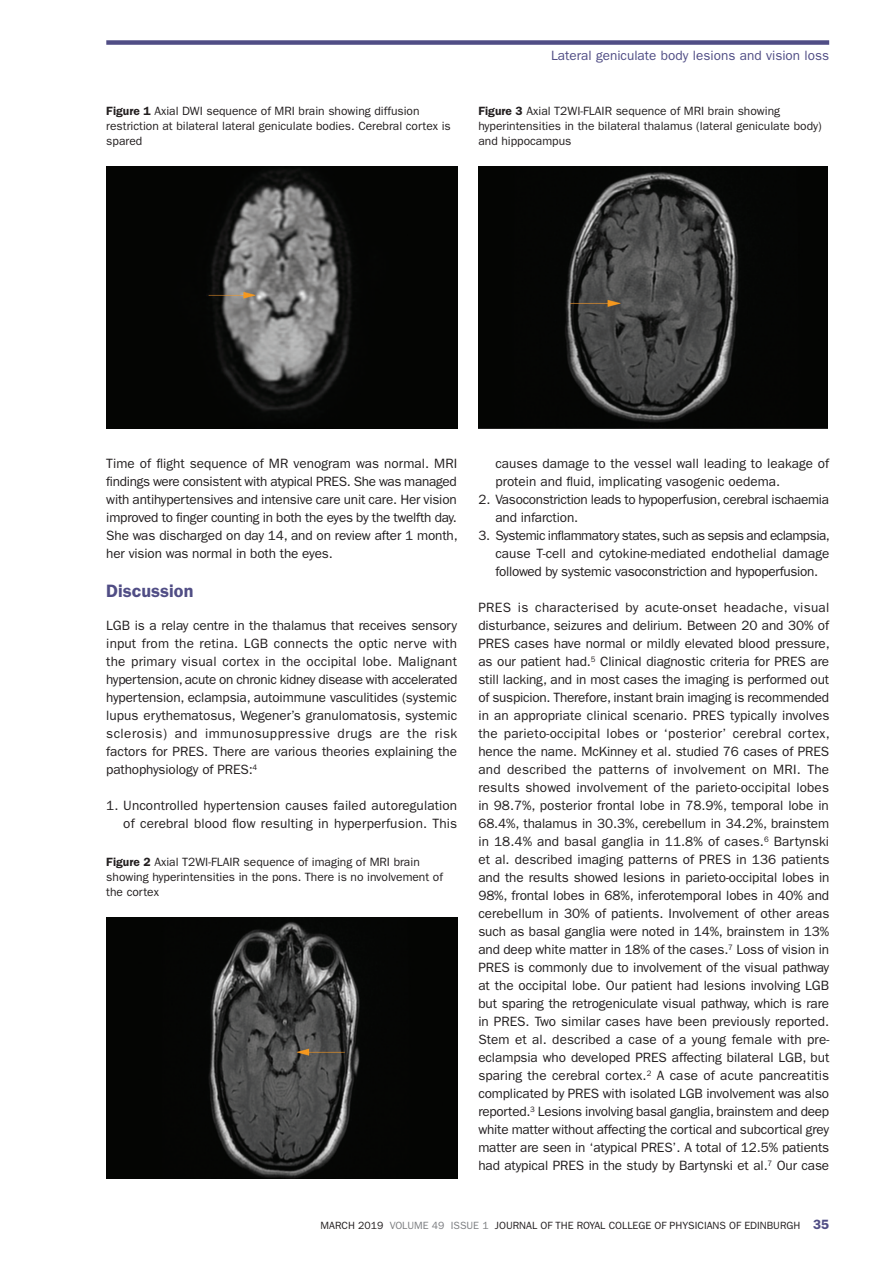
<style>
.page{position:relative;width:893px;height:1263px;background:#fff}
.page>*{position:absolute;margin:0;border:0;box-sizing:border-box;transform-origin:0 0}
.t1{font:600 18px "ITC Franklin Gothic Std";color:#504d85}
.t2{font:13.5px/18px "ITC Franklin Gothic Std";letter-spacing:-.01em;color:#231f20;text-align:justify}
.t3{font:13.5px "ITC Franklin Gothic Std";color:#504d85}
.t4{font:12px/15px "ITC Franklin Gothic Std";color:#231f20}
.t5{font:10.5px "ITC Franklin Gothic Std";color:#231f20}
.s1{font-weight:600}
.s2{color:#7c7e81}
.s3{font-weight:600;font-size:13.5px;color:#504d85}
</style>
<div class="page">
<div style="left:106px;top:40px;width:723px;height:5px;background:#504d85"></div>
<img style="left:106px;top:167px;width:351px;height:261px">
<img style="left:106px;top:918px;width:351px;height:260px">
<img style="left:478px;top:167px;width:350px;height:261px">
<p class="t4" style="left:106px;top:103px;width:346px"><span class="s1">Figure 1</span> Axial DWI sequence of MRI brain showing diffusion restriction at bilateral lateral geniculate bodies. Cerebral cortex is spared</p>
<p class="t3" style="left:551px;top:48px;width:280px">Lateral geniculate body lesions and vision loss</p>
<p class="t4" style="left:478px;top:103px;width:345px"><span class="s1">Figure 3</span> Axial T2WI-FLAIR sequence of MRI brain showing hyperintensities in the bilateral thalamus (lateral geniculate body) and hippocampus</p>
<p class="t2" style="left:106px;top:455px;width:353px">Time of flight sequence of MR venogram was normal. MRI findings were consistent with atypical PRES. She was managed with antihypertensives and intensive care unit care. Her vision improved to finger counting in both the eyes by the twelfth day.<br>She was discharged on day 14, and on review after 1 month, her vision was normal in both the eyes.</p>
<h1 class="t1" style="left:106px;top:580px;width:89px">Discussion</h1>
<p class="t2" style="left:106px;top:617px;width:353px">LGB is a relay centre in the thalamus that receives sensory input from the retina. LGB connects the optic nerve with the primary visual cortex in the occipital lobe. Malignant hypertension, acute on chronic kidney disease with accelerated hypertension, eclampsia, autoimmune vasculitides (systemic lupus erythematosus, Wegener’s granulomatosis, systemic sclerosis) and immunosuppressive drugs are the risk factors for PRES. There are various theories explaining the pathophysiology of PRES:<sup>4</sup></p>
<p class="t2" style="left:106px;top:797px;width:352px;text-align:right">1. Uncontrolled hypertension causes failed autoregulation of cerebral blood flow resulting in hyperperfusion. This</p>
<p class="t4" style="left:106px;top:854px;width:338px"><span class="s1">Figure 2</span> Axial T2WI-FLAIR sequence of imaging of MRI brain showing hyperintensities in the pons. There is no involvement of the cortex</p>
<p class="t2" style="left:495px;top:455px;width:335px">causes damage to the vessel wall leading to leakage of protein and fluid, implicating vasogenic oedema.</p>
<p class="t2" style="left:495px;top:491px;width:335px;text-indent:-17px">2. Vasoconstriction leads to hypoperfusion, cerebral ischaemia and infarction.</p>
<p class="t2" style="left:495px;top:526px;width:336px;text-indent:-17px">3. Systemic inflammatory states, such as sepsis and eclampsia, cause T-cell and cytokine-mediated endothelial damage followed by systemic vasoconstriction and hypoperfusion.</p>
<p class="t2" style="left:478px;top:598px;width:353px">PRES is characterised by acute-onset headache, visual disturbance, seizures and delirium. Between 20 and 30% of PRES cases have normal or mildly elevated blood pressure, as our patient had.<sup>5</sup> Clinical diagnostic criteria for PRES are still lacking, and in most cases the imaging is performed out of suspicion. Therefore, instant brain imaging is recommended in an appropriate clinical scenario. PRES typically involves the parieto-occipital lobes or ‘posterior’ cerebral cortex, hence the name. McKinney et al. studied 76 cases of PRES and described the patterns of involvement on MRI. The results showed involvement of the parieto-occipital lobes in 98.7%, posterior frontal lobe in 78.9%, temporal lobe in 68.4%, thalamus in 30.3%, cerebellum in 34.2%, brainstem in 18.4% and basal ganglia in 11.8% of cases.<sup>6</sup> Bartynski et al. described imaging patterns of PRES in 136 patients and the results showed lesions in parieto-occipital lobes in 98%, frontal lobes in 68%, inferotemporal lobes in 40% and cerebellum in 30% of patients. Involvement of other areas such as basal ganglia were noted in 14%, brainstem in 13% and deep white matter in 18% of the cases.<sup>7</sup> Loss of vision in PRES is commonly due to involvement of the visual pathway at the occipital lobe. Our patient had lesions involving LGB but sparing the retrogeniculate visual pathway, which is rare in PRES. Two similar cases have been previously reported.<br>Stem et al. described a case of a young female with pre&shy;eclampsia who developed PRES affecting bilateral LGB, but sparing the cerebral cortex.<sup>2</sup> A case of acute pancreatitis complicated by PRES with isolated LGB involvement was also reported.<sup>3</sup> Lesions involving basal ganglia, brainstem and deep white matter without affecting the cortical and subcortical grey matter are seen in ‘atypical PRES’. A total of 12.5% patients had atypical PRES in the study by Bartynski et al.<sup>7</sup> Our case</p>
<p class="t5" style="left:321px;top:1219px;width:510px">MARCH 2019 <span class="s2">VOLUME 49 ISSUE 1</span> JOURNAL OF THE ROYAL COLLEGE OF PHYSICIANS OF EDINBURGH <span class="s3">35</span></p>
</div>
